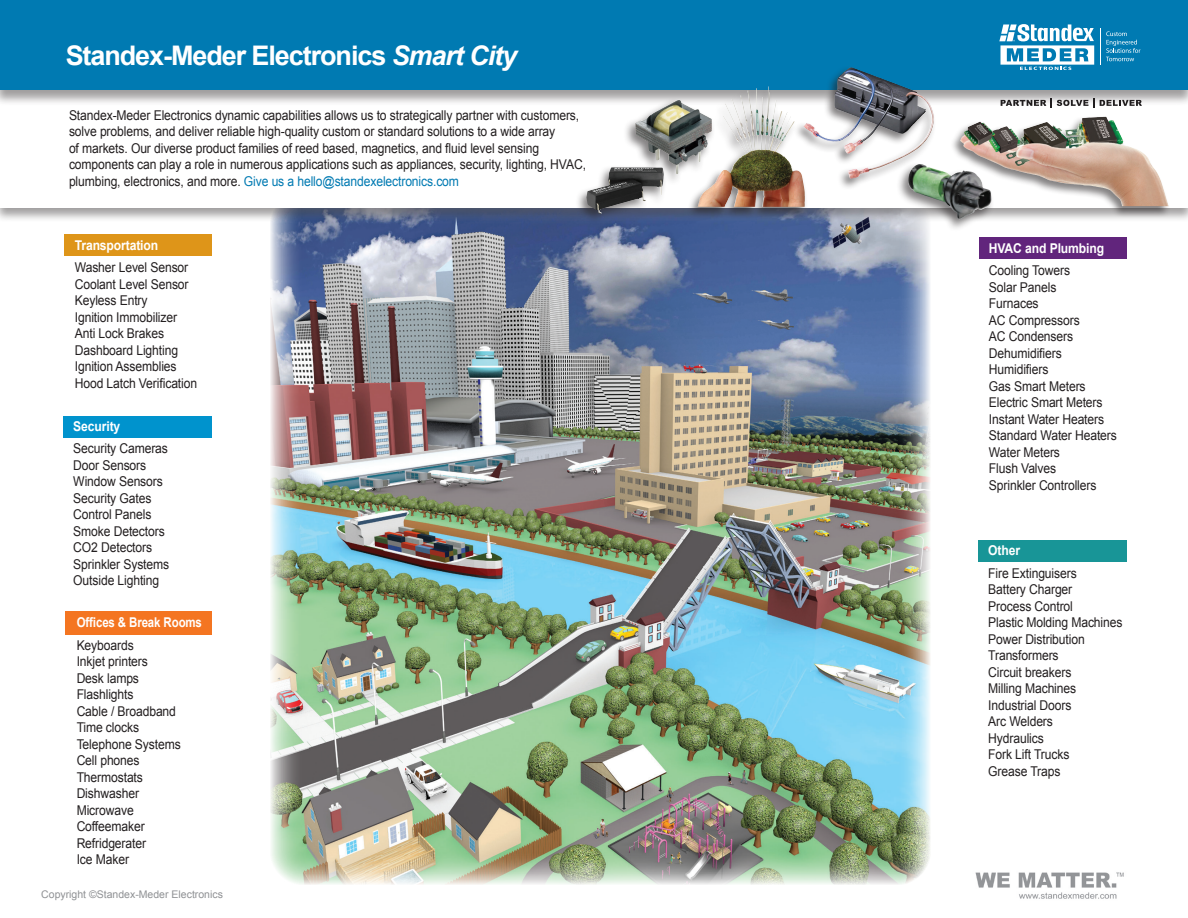
<style>
.page{position:relative;width:1188px;height:918px;background:#fff}
.page>*{position:absolute;margin:0;border:0;box-sizing:border-box;transform-origin:0 0}
.t1{font:700 27px "Arial";letter-spacing:-.04em;color:#fff}
.t2{font:13.5px/16.5px "Arial";letter-spacing:-.01em;color:#231f20;scale:.9 1}
.t3{font:700 13.5px "Arial";letter-spacing:-.01em;color:#fff;scale:.9 1}
.t4{font:700 13.5px "Arial";letter-spacing:-.01em;color:#fff;scale:.85 1}
.t5{font:10.5px "Arial";color:#8f9194}
.s1{font-style:italic}
.s2{color:#007ab2}
</style>
<div class="page">
<img style="left:975px;top:872px;width:149px;height:27px">
<img style="left:271px;top:223px;width:659px;height:661px">
<div style="left:0;top:89px;width:1188px;height:134px;background:#231f20;opacity:.43"></div>
<div style="left:0;top:90px;width:1188px;height:117px;background:#fff"></div>
<div style="left:0;top:0;width:1188px;height:106px;background:#231f20;opacity:.43"></div>
<div style="left:0;top:0;width:1188px;height:90px;background:#007ab2"></div>
<div style="left:63px;top:416px;width:149px;height:22px;background:#0093cd"></div>
<svg style="left:999px;top:24px;width:95px;height:46px"></svg>
<hr style="left:1100px;top:28px;width:1px;height:37px;background:#fff">
<svg style="left:1106px;top:31px;width:34px;height:30px"></svg>
<div style="left:979px;top:237px;width:148px;height:22px;background:#61257c"></div>
<div style="left:65px;top:234px;width:147px;height:22px;background:#de9519"></div>
<div style="left:65px;top:612px;width:147px;height:23px;background:#f47521"></div>
<div style="left:979px;top:540px;width:148px;height:22px;background:#189597"></div>
<div style="left:624px;top:97px;width:91px;height:89px;background:#231f20;opacity:.56"></div>
<img style="left:635px;top:100px;width:52px;height:74px">
<div style="left:897px;top:162px;width:98px;height:70px;background:#231f20;opacity:.56"></div>
<img style="left:908px;top:164px;width:84px;height:55px">
<svg style="left:1001px;top:99px;width:141px;height:9px"></svg>
<div style="left:793px;top:66px;width:143px;height:124px;background:#231f20;opacity:.56"></div>
<img style="left:824px;top:68px;width:36px;height:72px">
<div style="left:687px;top:85px;width:121px;height:134px;background:#231f20;opacity:.56"></div>
<img style="left:762px;top:86px;width:7px;height:64px">
<div style="left:575px;top:165px;width:92px;height:61px;background:#231f20;opacity:.56"></div>
<img style="left:586px;top:167px;width:26px;height:43px">
<div style="left:950px;top:115px;width:221px;height:102px;background:#231f20;opacity:.56"></div>
<img style="left:1047px;top:117px;width:57px;height:21px">
<h1 class="t1" style="left:66px;top:37px;width:453px">Standex-Meder Electronics <span class="s1">Smart City</span></h1>
<p class="t2" style="left:69px;top:107px;width:576px">Standex-Meder Electronics dynamic capabilities allows us to strategically partner with customers, solve problems, and deliver reliable high-quality custom or standard solutions to a wide array<br>of markets. Our diverse product families of reed based, magnetics, and fluid level sensing components can play a role in numerous applications such as appliances, security, lighting, HVAC, plumbing, electronics, and more. <span class="s2">Give us a hello@standexelectronics.com</span></p>
<p class="t3" style="left:75px;top:236px;width:94px">Transportation</p>
<p class="t2" style="left:75px;top:259px;width:137px">Washer Level Sensor<br>Coolant Level Sensor<br>Keyless Entry<br>Ignition Immobilizer<br>Anti Lock Brakes<br>Dashboard Lighting<br>Ignition Assemblies<br>Hood Latch Verification</p>
<p class="t3" style="left:73px;top:417px;width:54px">Security</p>
<p class="t2" style="left:73px;top:440px;width:108px">Security Cameras<br>Door Sensors<br>Window Sensors<br>Security Gates<br>Control Panels<br>Smoke Detectors<br>CO2 Detectors<br>Sprinkler Systems<br>Outside Lighting</p>
<p class="t4" style="left:77px;top:613px;width:149px">Offices &amp; Break Rooms</p>
<p class="t2" style="left:77px;top:637px;width:117px">Keyboards<br>Inkjet printers<br>Desk lamps<br>Flashlights<br>Cable / Broadband<br>Time clocks<br>Telephone Systems<br>Cell phones<br>Thermostats<br>Dishwasher<br>Microwave<br>Coffeemaker<br>Refridgerater<br>Ice Maker</p>
<p class="t5" style="left:41px;top:887px;width:183px">Copyright ©Standex-Meder Electronics</p>
<p class="t3" style="left:989px;top:239px;width:130px">HVAC and Plumbing</p>
<p class="t2" style="left:989px;top:263px;width:144px">Cooling Towers<br>Solar Panels<br>Furnaces<br>AC Compressors<br>AC Condensers<br>Dehumidifiers<br>Humidifiers<br>Gas Smart Meters<br>Electric Smart Meters<br>Instant Water Heaters<br>Standard Water Heaters<br>Water Meters<br>Flush Valves<br>Sprinkler Controllers</p>
<p class="t3" style="left:988px;top:542px;width:37px">Other</p>
<p class="t2" style="left:988px;top:565px;width:151px">Fire Extinguisers<br>Battery Charger<br>Process Control<br>Plastic Molding Machines<br>Power Distribution<br>Transformers<br>Circuit breakers<br>Milling Machines<br>Industrial Doors<br>Arc Welders<br>Hydraulics<br>Fork Lift Trucks<br>Grease Traps</p>
</div>
